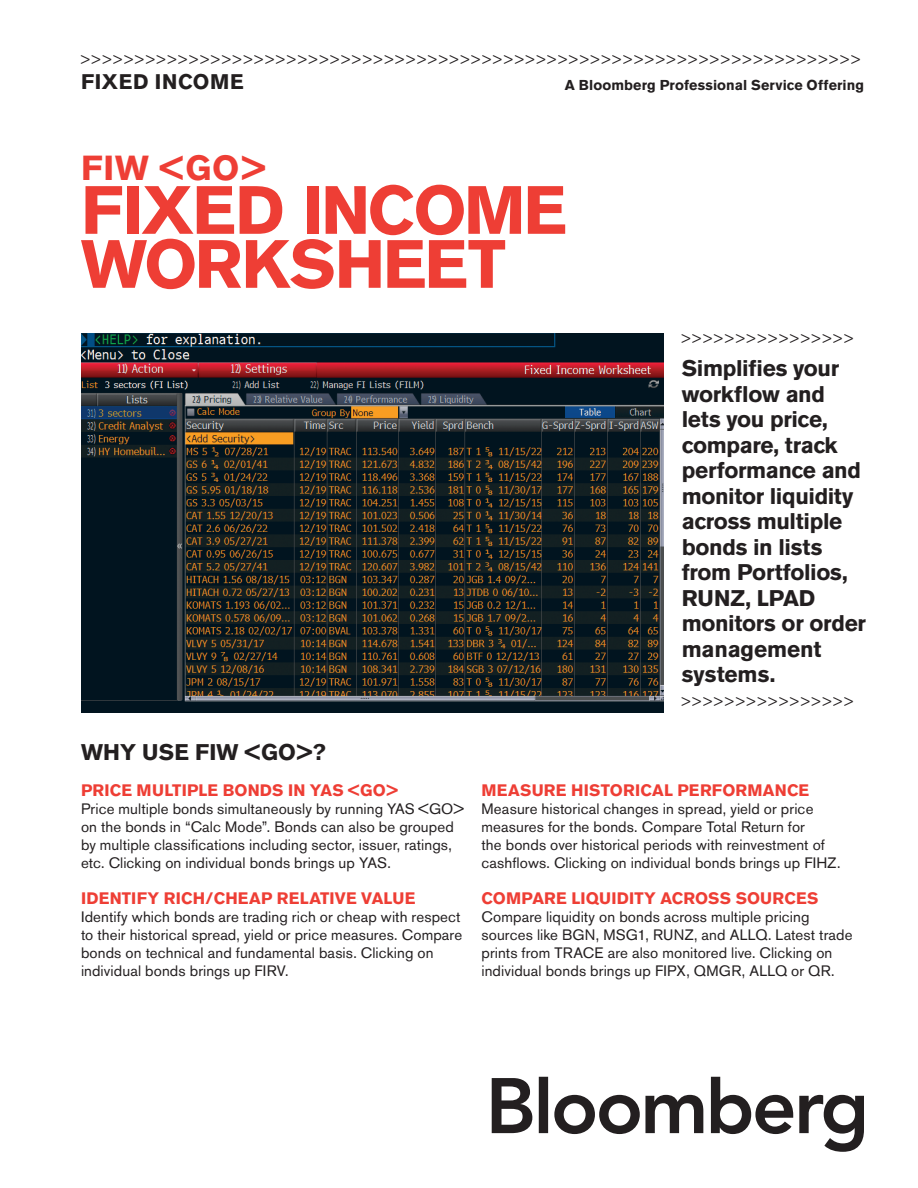
<style>
.page{position:relative;width:918px;height:1188px;background:#fff}
.page>*{position:absolute;margin:0;border:0;box-sizing:border-box;transform-origin:0 0}
.t1{font:700 67.5px/54px "Akzidenz Grotesk BE";letter-spacing:-.025em;color:#ee3e35}
.t2{font:700 34.5px "Akzidenz Grotesk BE";color:#ee3e35}
.t3{font:700 22.5px/25.5px "Akzidenz Grotesk BE";letter-spacing:-.015em;color:#231f20}
.t4{font:700 22.5px "Akzidenz Grotesk BE";letter-spacing:.005em;color:#231f20}
.t5{font:700 21px "Akzidenz Grotesk BE";letter-spacing:.03em;color:#231f20}
.t6{font:700 16.5px "Akzidenz Grotesk BE";letter-spacing:.015em;color:#ee3e35}
.t7{font:15px/18px "Akzidenz Grotesk BE";letter-spacing:.01em;color:#231f20}
.t8{font:700 14.25px "Akzidenz Grotesk BE";letter-spacing:.005em;color:#231f20}
.t9{font:12.75px "Akzidenz Grotesk BE";color:#231f20}
</style>
<div class="page">
<img style="left:81px;top:333px;width:583px;height:379px">
<svg style="left:492px;top:1077px;width:372px;height:75px"></svg>
<p class="t9" style="left:81px;top:52px;width:780px">&gt;&gt;&gt;&gt;&gt;&gt;&gt;&gt;&gt;&gt;&gt;&gt;&gt;&gt;&gt;&gt;&gt;&gt;&gt;&gt;&gt;&gt;&gt;&gt;&gt;&gt;&gt;&gt;&gt;&gt;&gt;&gt;&gt;&gt;&gt;&gt;&gt;&gt;&gt;&gt;&gt;&gt;&gt;&gt;&gt;&gt;&gt;&gt;&gt;&gt;&gt;&gt;&gt;&gt;&gt;&gt;&gt;&gt;&gt;&gt;&gt;&gt;&gt;&gt;&gt;&gt;&gt;&gt;&gt;&gt;&gt;&gt;</p>
<p class="t5" style="left:81px;top:70px;width:164px">FIXED INCOME</p>
<p class="t8" style="left:565px;top:77px;width:301px">A Bloomberg Professional Service Offering</p>
<p class="t2" style="left:81px;top:148px;width:186px">FIW &lt;GO&gt;</p>
<p class="t1" style="left:81px;top:184px;width:487px">FIXED INCOME<br>WORKSHEET</p>
<p class="t9" style="left:682px;top:331px;width:173px">&gt;&gt;&gt;&gt;&gt;&gt;&gt;&gt;&gt;&gt;&gt;&gt;&gt;&gt;&gt;&gt;</p>
<p class="t3" style="left:682px;top:356px;width:186px">Simplifies your workflow and lets you price, compare, track performance and monitor liquidity across multiple bonds in lists from Portfolios,<br>RUNZ, LPAD monitors or order management systems.</p>
<p class="t9" style="left:682px;top:694px;width:173px">&gt;&gt;&gt;&gt;&gt;&gt;&gt;&gt;&gt;&gt;&gt;&gt;&gt;&gt;&gt;&gt;</p>
<p class="t4" style="left:81px;top:739px;width:246px">WHY USE FIW &lt;GO&gt;?</p>
<p class="t6" style="left:81px;top:781px;width:318px">PRICE MULTIPLE BONDS IN YAS &lt;GO&gt;</p>
<p class="t7" style="left:81px;top:800px;width:384px">Price multiple bonds simultaneously by running YAS &lt;GO&gt; on the bonds in “Calc Mode”. Bonds can also be grouped by multiple classifications including sector, issuer, ratings, etc. Clicking on individual bonds brings up YAS.</p>
<p class="t6" style="left:81px;top:888px;width:336px">IDENTIFY RICH/CHEAP RELATIVE VALUE</p>
<p class="t7" style="left:81px;top:907px;width:383px">Identify which bonds are trading rich or cheap with respect to their historical spread, yield or price measures. Compare bonds on technical and fundamental basis. Clicking on individual bonds brings up FIRV.</p>
<p class="t6" style="left:482px;top:781px;width:329px">MEASURE HISTORICAL PERFORMANCE</p>
<p class="t7" style="left:482px;top:800px;width:361px">Measure historical changes in spread, yield or price measures for the bonds. Compare Total Return for<br>the bonds over historical periods with reinvestment of cashflows. Clicking on individual bonds brings up FIHZ.</p>
<p class="t6" style="left:482px;top:888px;width:339px">COMPARE LIQUIDITY ACROSS SOURCES</p>
<p class="t7" style="left:482px;top:907px;width:373px">Compare liquidity on bonds across multiple pricing sources like BGN, MSG1, RUNZ, and ALLQ. Latest trade prints from TRACE are also monitored live. Clicking on individual bonds brings up FIPX, QMGR, ALLQ or QR.</p>
</div>
